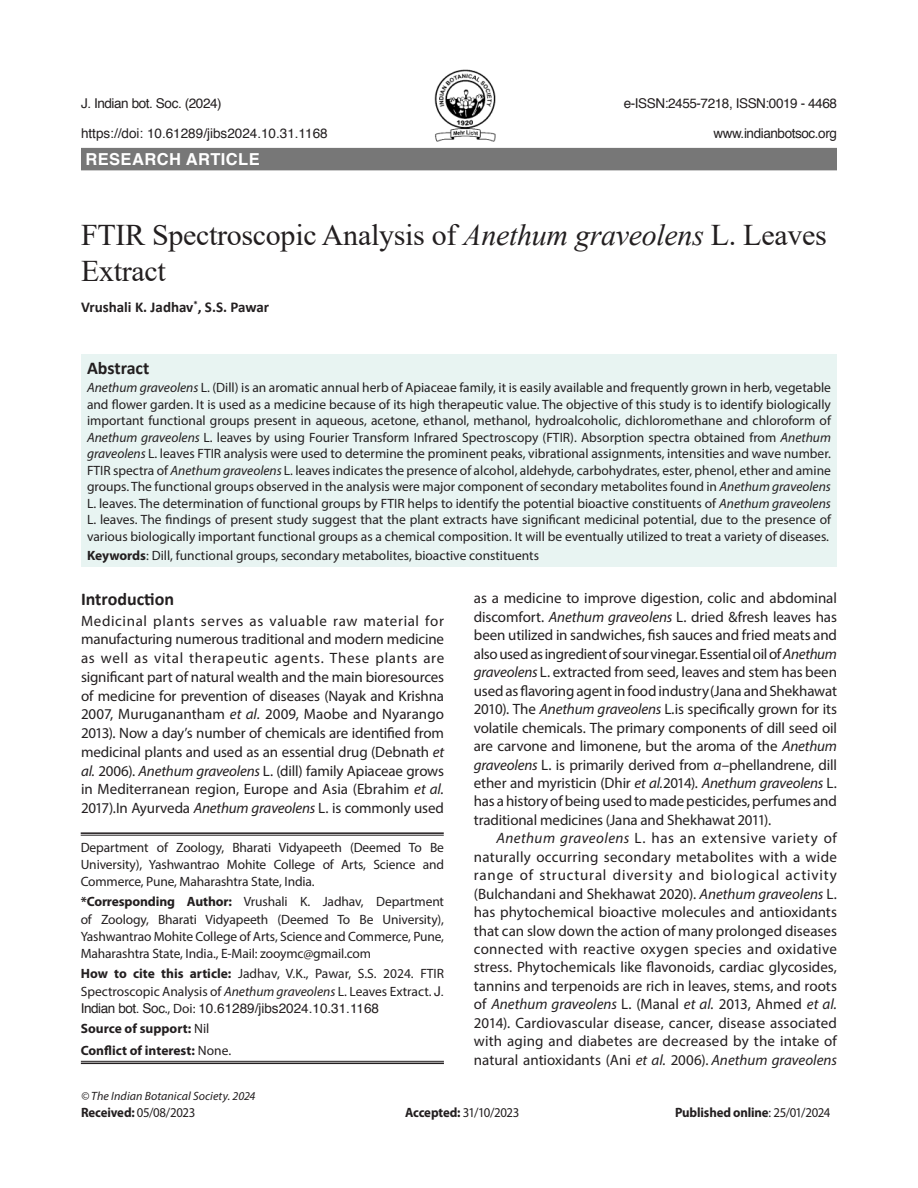
<style>
.page{position:relative;width:918px;height:1188px;background:#fff}
.page>*{position:absolute;margin:0;border:0;box-sizing:border-box;transform-origin:0 0}
.article_head{font:30px/36px "Times New Roman";letter-spacing:-.01em;color:#231f20}
.Sub-Head-1{font:700 18px "Calibri";color:#231f20}
.Subject{font:700 16.5px "Helvetica";letter-spacing:.025em;color:#fff}
.Body_flush{font:15px/18.5px "Myriad Pro";letter-spacing:-.01em;color:#231f20;text-align:justify}
.text{font:15px/18.5px "Myriad Pro";letter-spacing:.005em;color:#231f20;text-align:justify}
.author{font:700 15px "Calibri";color:#231f20}
.Abstract{font:13.5px/16.5px "Myriad Pro";color:#231f20;text-align:justify}
.affiliation{font:13.5px/17.2px "Myriad Pro";letter-spacing:-.01em;color:#231f20;text-align:justify}
.Running_Head{font:13.5px "Helvetica";letter-spacing:-.03em;color:#231f20}
.affiliation-2{font:700 13.5px "Myriad Pro";color:#231f20}
.Running_Head-2{font:13.5px "Helvetica";color:#231f20}
.ref{font:13.5px "Myriad Pro";letter-spacing:-.025em;color:#231f20;scale:.95 1}
.ref-2{font:700 13.5px "Myriad Pro";letter-spacing:-.01em;color:#231f20;scale:.95 1}
.Bottom_1st_page{font:italic 12px "Myriad Pro";letter-spacing:.005em;color:#231f20}
.s1{font-style:italic}
.s2{font-weight:700}
.s3{font-family:"Helvetica"}
.s4{font-weight:400}
</style>
<div class="page">
<div style="left:81px;top:354px;width:756px;height:212px;background:#e8f4f2"></div>
<div style="left:81px;top:148px;width:756px;height:22px;background:#777"></div>
<img style="left:435px;top:69px;width:60px;height:72px">
<hr style="left:81px;top:832px;width:363px;height:2px;background:#231f20">
<hr style="left:81px;top:835px;width:363px;height:1px;background:#231f20">
<hr style="left:81px;top:1061px;width:363px;height:1px;background:#231f20">
<hr style="left:81px;top:1063px;width:363px;height:1px;background:#231f20">
<p class="Running_Head" style="left:81px;top:92px;width:142px">J. Indian bot. Soc. (2024)</p>
<p class="Running_Head" style="left:624px;top:92px;width:215px">e-ISSN:2455-7218, ISSN:0019 - 4468</p>
<p class="Running_Head-2" style="left:81px;top:122px;width:248px">https://doi: 10.61289/jibs2024.10.31.1168</p>
<p class="Running_Head" style="left:713px;top:122px;width:125px">www.indianbotsoc.org</p>
<p class="Subject" style="left:86px;top:146px;width:176px">RESEARCH ARTICLE</p>
<p class="article_head" style="left:81px;top:216px;width:747px">FTIR Spectroscopic Analysis of <span class="s1">Anethum graveolens</span> L. Leaves<br>Extract</p>
<p class="author" style="left:81px;top:297px;width:190px">Vrushali K. Jadhav<sup>*</sup>, S.S. Pawar</p>
<p class="Sub-Head-1" style="left:87px;top:355px;width:64px">Abstract</p>
<p class="Abstract" style="left:87px;top:379px;width:746px"><span class="s1">Anethum graveolens</span> L. (Dill) is an aromatic annual herb of Apiaceae family, it is easily available and frequently grown in herb, vegetable and flower garden. It is used as a medicine because of its high therapeutic value. The objective of this study is to identify biologically important functional groups present in aqueous, acetone, ethanol, methanol, hydroalcoholic, dichloromethane and chloroform of <span class="s1">Anethum graveolens</span> L. leaves by using Fourier Transform Infrared Spectroscopy (FTIR). Absorption spectra obtained from <span class="s1">Anethum graveolens</span> L. leaves FTIR analysis were used to determine the prominent peaks, vibrational assignments, intensities and wave number.<br>FTIR spectra of <span class="s1">Anethum graveolens</span> L. leaves indicates the presence of alcohol, aldehyde, carbohydrates, ester, phenol, ether and amine groups. The functional groups observed in the analysis were major component of secondary metabolites found in <span class="s1">Anethum graveolens </span>L. leaves. The determination of functional groups by FTIR helps to identify the potential bioactive constituents of <span class="s1">Anethum graveolens </span>L. leaves. The findings of present study suggest that the plant extracts have significant medicinal potential, due to the presence of various biologically important functional groups as a chemical composition. It will be eventually utilized to treat a variety of diseases.</p>
<p class="Abstract" style="left:87px;top:547px;width:454px"><span class="s2">Keywords</span>: Dill, functional groups, secondary metabolites, bioactive constituents</p>
<p class="Sub-Head-1" style="left:81px;top:586px;width:95px">Introduction</p>
<p class="Body_flush" style="left:81px;top:611px;width:365px">Medicinal plants serves as valuable raw material for manufacturing numerous traditional and modern medicine as well as vital therapeutic agents. These plants are significant part of natural wealth and the main bioresources of medicine for prevention of diseases (Nayak and Krishna 2007, Muruganantham <span class="s1">et al.</span> 2009, Maobe and Nyarango 2013). Now a day’s number of chemicals are identified from medicinal plants and used as an essential drug (Debnath <span class="s1">et al.</span> 2006). <span class="s1">Anethum graveolens</span> L. (dill) family Apiaceae grows in Mediterranean region, Europe and Asia (Ebrahim <span class="s1">et al.<br></span>2017).In Ayurveda <span class="s1">Anethum graveolens</span> L. is commonly used</p>
<p class="affiliation" style="left:81px;top:838px;width:365px">Department of Zoology, Bharati Vidyapeeth (Deemed To Be University), Yashwantrao Mohite College of Arts, Science and Commerce, Pune, Maharashtra State, India.</p>
<p class="affiliation" style="left:81px;top:893px;width:365px"><span class="s2">*Corresponding Author:</span> Vrushali K. Jadhav, Department of Zoology, Bharati Vidyapeeth (Deemed To Be University), Yashwantrao Mohite College of Arts, Science and Commerce, Pune, Maharashtra State, India., E-Mail: zooymc@gmail.com</p>
<p class="affiliation" style="left:81px;top:965px;width:365px"><span class="s2">How to cite this article:</span> Jadhav, V.K., Pawar, S.S. 2024. FTIR Spectroscopic Analysis of <span class="s1">Anethum graveolens</span> L. Leaves Extract. <span class="s3">J.<br>Indian bot. Soc</span>., Doi: <span class="s3">10.61289/jibs2024.10.31.1168</span></p>
<p class="affiliation-2" style="left:81px;top:1021px;width:130px">Source of support: <span class="s4">Nil</span></p>
<p class="affiliation-2" style="left:81px;top:1043px;width:152px">Conflict of interest: <span class="s4">None.</span></p>
<p class="Body_flush" style="left:474px;top:589px;width:365px">as a medicine to improve digestion, colic and abdominal discomfort. <span class="s1">Anethum graveolens</span> L. dried &amp;fresh leaves has been utilized in sandwiches, fish sauces and fried meats and also used as ingredient of sour vinegar. Essential oil of <span class="s1">Anethum graveolens</span> L. extracted from seed, leaves and stem has been used as flavoring agent in food industry(Jana and Shekhawat 2010). The <span class="s1">Anethum graveolens</span> L<span class="s1">.</span>is specifically grown for its volatile chemicals. The primary components of dill seed oil are carvone and limonene, but the aroma of the <span class="s1">Anethum graveolens</span> L. is primarily derived from <span class="s1">α</span>–phellandrene, dill ether and myristicin (Dhir <span class="s1">et al.</span>2014). <span class="s1">Anethum graveolens</span> L. has a history of being used to made pesticides, perfumes and traditional medicines (Jana and Shekhawat 2011).</p>
<p class="text" style="left:474px;top:829px;width:365px;text-indent:22px"><span class="s1">Anethum graveolens</span> L. has an extensive variety of naturally occurring secondary metabolites with a wide range of structural diversity and biological activity (Bulchandani and Shekhawat 2020). <span class="s1">Anethum graveolens</span> L. has phytochemical bioactive molecules and antioxidants that can slow down the action of many prolonged diseases connected with reactive oxygen species and oxidative stress. Phytochemicals like flavonoids, cardiac glycosides, tannins and terpenoids are rich in leaves, stems, and roots of <span class="s1">Anethum graveolens</span> L. (Manal <span class="s1">et al.</span> 2013, Ahmed <span class="s1">et al.<br></span>2014). Cardiovascular disease, cancer, disease associated with aging and diabetes are decreased by the intake of natural antioxidants (Ani <span class="s1">et al.</span> 2006). <span class="s1">Anethum graveolens</span></p>
<p class="Bottom_1st_page" style="left:81px;top:1089px;width:176px">© The Indian Botanical Society. 2024</p>
<p class="ref" style="left:81px;top:1104px;width:122px"><span class="s2">Received:</span> 05/08/2023</p>
<p class="ref" style="left:405px;top:1104px;width:122px"><span class="s2">Accepted:</span> 31/10/2023</p>
<p class="ref-2" style="left:675px;top:1105px;width:165px">Published online<span class="s4">: 25/01/2024</span></p>
</div>
